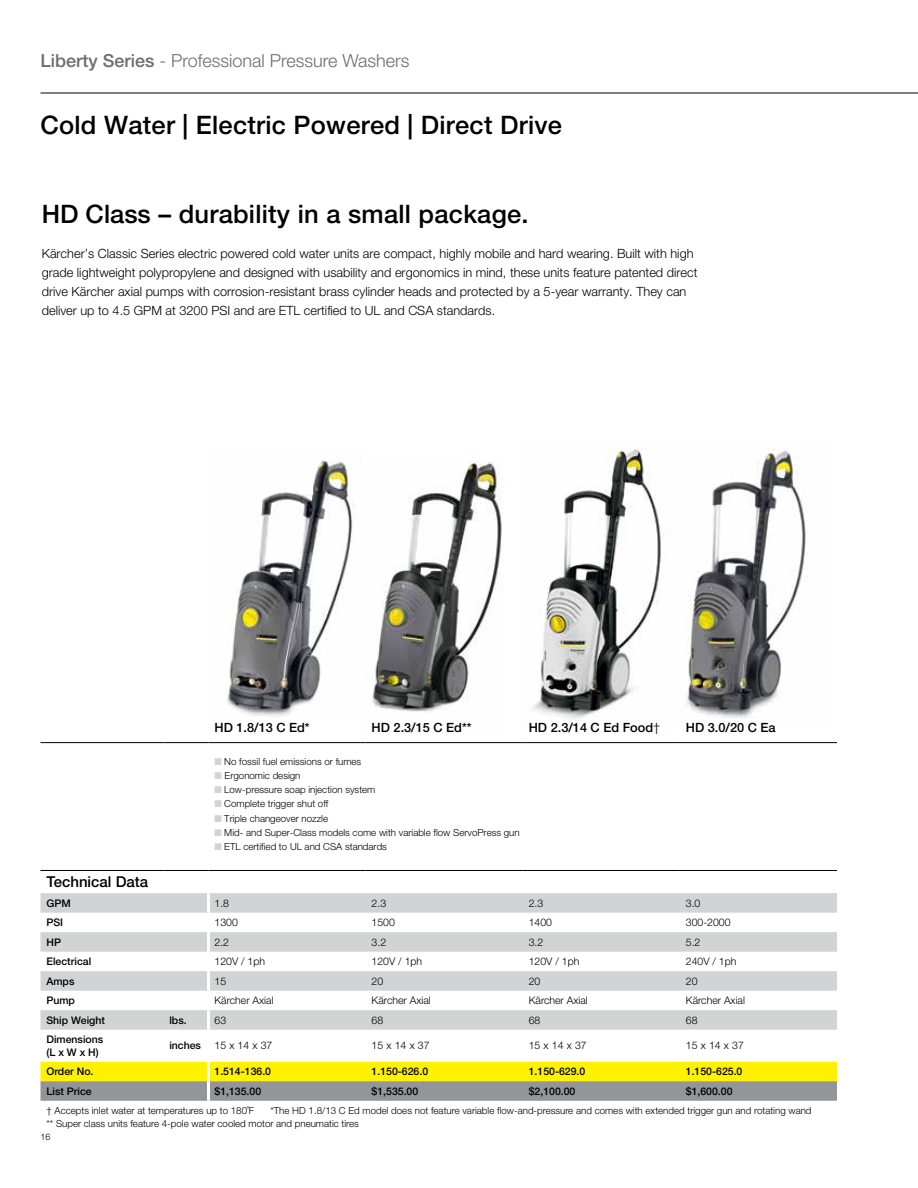
<style>
.page{position:relative;width:918px;height:1188px;background:#fff}
.page>*{position:absolute;margin:0;border:0;box-sizing:border-box;transform-origin:0 0}
.t1{font:500 25.5px "Helvetica Neue LT Pro";letter-spacing:.01em;color:#000}
.t2{font:300 18px "Helvetica Neue LT Pro";color:#6d6e71}
.t3{font:500 15px "Helvetica Neue LT Pro";color:#000}
.t4{font:300 12.75px/18.8px "Helvetica Neue LT Pro";color:#000}
.t5{font:500 12.75px "Helvetica Neue LT Pro";color:#000}
.t6{font:300 10.5px "Helvetica Neue LT Pro";color:#000}
.t7{font:500 10.5px/12.6px "Helvetica Neue LT Pro";color:#000}
.t8{font:300 9.75px/13.5px "Helvetica Neue LT Pro";color:#000}
.t9{font:300 9px "Helvetica Neue LT Pro";color:#000}
.s1{font-weight:500}
.s2{font-weight:300}
.s3{color:#d1d3d4}
</style>
<div class="page">
<hr style="left:40px;top:93px;width:878px;height:1px;background:#000">
<img style="left:532px;top:442px;width:129px;height:277px">
<img style="left:365px;top:462px;width:138px;height:250px">
<img style="left:226px;top:452px;width:128px;height:265px">
<img style="left:680px;top:449px;width:126px;height:269px">
<svg style="left:40px;top:893px;width:797px;height:137px;fill:#d1d3d4"></svg>
<svg style="left:40px;top:1062px;width:797px;height:39px"></svg>
<hr style="left:207px;top:893px;width:3px;height:20px;background:#fff">
<hr style="left:207px;top:913px;width:3px;height:19px;background:#fff">
<hr style="left:207px;top:932px;width:3px;height:20px;background:#fff">
<hr style="left:207px;top:952px;width:3px;height:19px;background:#fff">
<hr style="left:207px;top:971px;width:3px;height:20px;background:#fff">
<hr style="left:207px;top:991px;width:3px;height:19px;background:#fff">
<hr style="left:207px;top:1010px;width:3px;height:20px;background:#fff">
<hr style="left:207px;top:1062px;width:3px;height:19px;background:#fff">
<hr style="left:207px;top:1081px;width:3px;height:20px;background:#fff">
<hr style="left:40px;top:742px;width:123px;height:1px;background:#000">
<hr style="left:163px;top:742px;width:46px;height:1px;background:#000">
<hr style="left:209px;top:742px;width:157px;height:1px;background:#000">
<hr style="left:366px;top:742px;width:157px;height:1px;background:#000">
<hr style="left:523px;top:742px;width:157px;height:1px;background:#000">
<hr style="left:680px;top:742px;width:157px;height:1px;background:#000">
<hr style="left:40px;top:870px;width:123px;height:1px;background:#000">
<hr style="left:163px;top:870px;width:46px;height:1px;background:#000">
<hr style="left:209px;top:870px;width:157px;height:1px;background:#000">
<hr style="left:366px;top:870px;width:157px;height:1px;background:#000">
<hr style="left:523px;top:870px;width:157px;height:1px;background:#000">
<hr style="left:680px;top:870px;width:157px;height:1px;background:#000">
<h2 class="t2" style="left:40px;top:49px;width:371px"><span class="s1">Liberty Series</span> - Professional Pressure Washers</h2>
<h1 class="t1" style="left:40px;top:110px;width:523px">Cold Water | Electric Powered | Direct Drive</h1>
<h1 class="t1" style="left:42px;top:199px;width:488px">HD Class – durability in a small package.</h1>
<p class="t4" style="left:42px;top:244px;width:657px">Kärcher’s Classic Series electric powered cold water units are compact, highly mobile and hard wearing. Built with high grade lightweight polypropylene and designed with usability and ergonomics in mind, these units feature patented direct drive Kärcher axial pumps with corrosion-resistant brass cylinder heads and protected by a 5-year warranty. They can deliver up to 4.5 GPM at 3200 PSI and are ETL certified to UL and CSA standards.</p>
<h3 class="t5" style="left:215px;top:720px;width:97px">HD 1.8/13 C Ed*</h3>
<h3 class="t5" style="left:372px;top:720px;width:101px">HD 2.3/15 C Ed**</h3>
<h3 class="t5" style="left:529px;top:720px;width:133px">HD 2.3/14 C Ed Food<span class="s2">†</span></h3>
<h3 class="t5" style="left:686px;top:720px;width:91px">HD 3.0/20 C Ea</h3>
<p class="t8" style="left:215px;top:754px;width:148px"><span class="s3">■</span> No fossil fuel emissions or fumes</p>
<p class="t8" style="left:215px;top:768px;width:87px"><span class="s3">■</span> Ergonomic design</p>
<p class="t8" style="left:215px;top:783px;width:162px"><span class="s3">■</span> Low-pressure soap injection system</p>
<p class="t8" style="left:215px;top:797px;width:115px"><span class="s3">■</span> Complete trigger shut off</p>
<p class="t8" style="left:215px;top:811px;width:115px"><span class="s3">■</span> Triple changeover nozzle</p>
<p class="t8" style="left:215px;top:825px;width:307px"><span class="s3">■</span> Mid- and Super-Class models come with variable flow ServoPress gun</p>
<p class="t8" style="left:215px;top:840px;width:174px"><span class="s3">■</span> ETL certified to UL and CSA standards</p>
<h3 class="t3" style="left:46px;top:873px;width:103px">Technical Data</h3>
<p class="t7" style="left:46px;top:897px;width:26px">GPM</p>
<p class="t6" style="left:215px;top:897px;width:16px">1.8</p>
<p class="t6" style="left:372px;top:897px;width:16px">2.3</p>
<p class="t6" style="left:529px;top:897px;width:16px">2.3</p>
<p class="t6" style="left:686px;top:897px;width:16px">3.0</p>
<p class="t7" style="left:46px;top:916px;width:18px">PSI</p>
<p class="t6" style="left:215px;top:916px;width:25px">1300</p>
<p class="t6" style="left:372px;top:916px;width:25px">1500</p>
<p class="t6" style="left:529px;top:916px;width:25px">1400</p>
<p class="t6" style="left:686px;top:916px;width:46px">300-2000</p>
<p class="t7" style="left:46px;top:936px;width:16px">HP</p>
<p class="t6" style="left:215px;top:936px;width:16px">2.2</p>
<p class="t6" style="left:372px;top:936px;width:16px">3.2</p>
<p class="t6" style="left:529px;top:936px;width:16px">3.2</p>
<p class="t6" style="left:686px;top:936px;width:16px">5.2</p>
<p class="t7" style="left:46px;top:955px;width:46px">Electrical</p>
<p class="t6" style="left:215px;top:955px;width:52px">120V / 1ph</p>
<p class="t6" style="left:372px;top:955px;width:52px">120V / 1ph</p>
<p class="t6" style="left:529px;top:955px;width:52px">120V / 1ph</p>
<p class="t6" style="left:686px;top:955px;width:52px">240V / 1ph</p>
<p class="t7" style="left:46px;top:975px;width:30px">Amps</p>
<p class="t6" style="left:215px;top:975px;width:13px">15</p>
<p class="t6" style="left:372px;top:975px;width:13px">20</p>
<p class="t6" style="left:529px;top:975px;width:13px">20</p>
<p class="t6" style="left:686px;top:975px;width:13px">20</p>
<p class="t7" style="left:46px;top:994px;width:30px">Pump</p>
<p class="t6" style="left:215px;top:994px;width:61px">Kärcher Axial</p>
<p class="t6" style="left:372px;top:994px;width:61px">Kärcher Axial</p>
<p class="t6" style="left:529px;top:994px;width:61px">Kärcher Axial</p>
<p class="t6" style="left:686px;top:994px;width:61px">Kärcher Axial</p>
<p class="t7" style="left:46px;top:1014px;width:60px">Ship Weight</p>
<p class="t7" style="left:169px;top:1014px;width:19px">lbs.</p>
<p class="t6" style="left:215px;top:1014px;width:13px">63</p>
<p class="t6" style="left:372px;top:1014px;width:13px">68</p>
<p class="t6" style="left:529px;top:1014px;width:13px">68</p>
<p class="t6" style="left:686px;top:1014px;width:13px">68</p>
<p class="t7" style="left:46px;top:1033px;width:58px">Dimensions (L x W x H)</p>
<p class="t7" style="left:169px;top:1039px;width:33px">inches</p>
<p class="t6" style="left:215px;top:1039px;width:59px">15 x 14 x 37</p>
<p class="t6" style="left:372px;top:1039px;width:59px">15 x 14 x 37</p>
<p class="t6" style="left:529px;top:1039px;width:59px">15 x 14 x 37</p>
<p class="t6" style="left:686px;top:1039px;width:59px">15 x 14 x 37</p>
<p class="t7" style="left:46px;top:1065px;width:49px">Order No.</p>
<p class="t7" style="left:215px;top:1065px;width:58px">1.514-136.0</p>
<p class="t7" style="left:372px;top:1065px;width:58px">1.150-626.0</p>
<p class="t7" style="left:529px;top:1065px;width:58px">1.150-629.0</p>
<p class="t7" style="left:686px;top:1065px;width:58px">1.150-625.0</p>
<p class="t7" style="left:46px;top:1085px;width:47px">List Price</p>
<p class="t7" style="left:215px;top:1085px;width:48px">$1,135.00</p>
<p class="t7" style="left:372px;top:1085px;width:48px">$1,535.00</p>
<p class="t7" style="left:529px;top:1085px;width:48px">$2,100.00</p>
<p class="t7" style="left:686px;top:1085px;width:48px">$1,600.00</p>
<p class="t8" style="left:46px;top:1103px;width:209px">† Accepts inlet water at temperatures up to 180˚F</p>
<p class="t8" style="left:46px;top:1103px;width:767px;text-indent:224px">*The HD 1.8/13 C Ed model does not feature variable flow-and-pressure and comes with extended trigger gun and rotating wand ** Super class units feature 4-pole water cooled motor and pneumatic tires</p>
<p class="t9" style="left:40px;top:1132px;width:12px">16</p>
</div>
